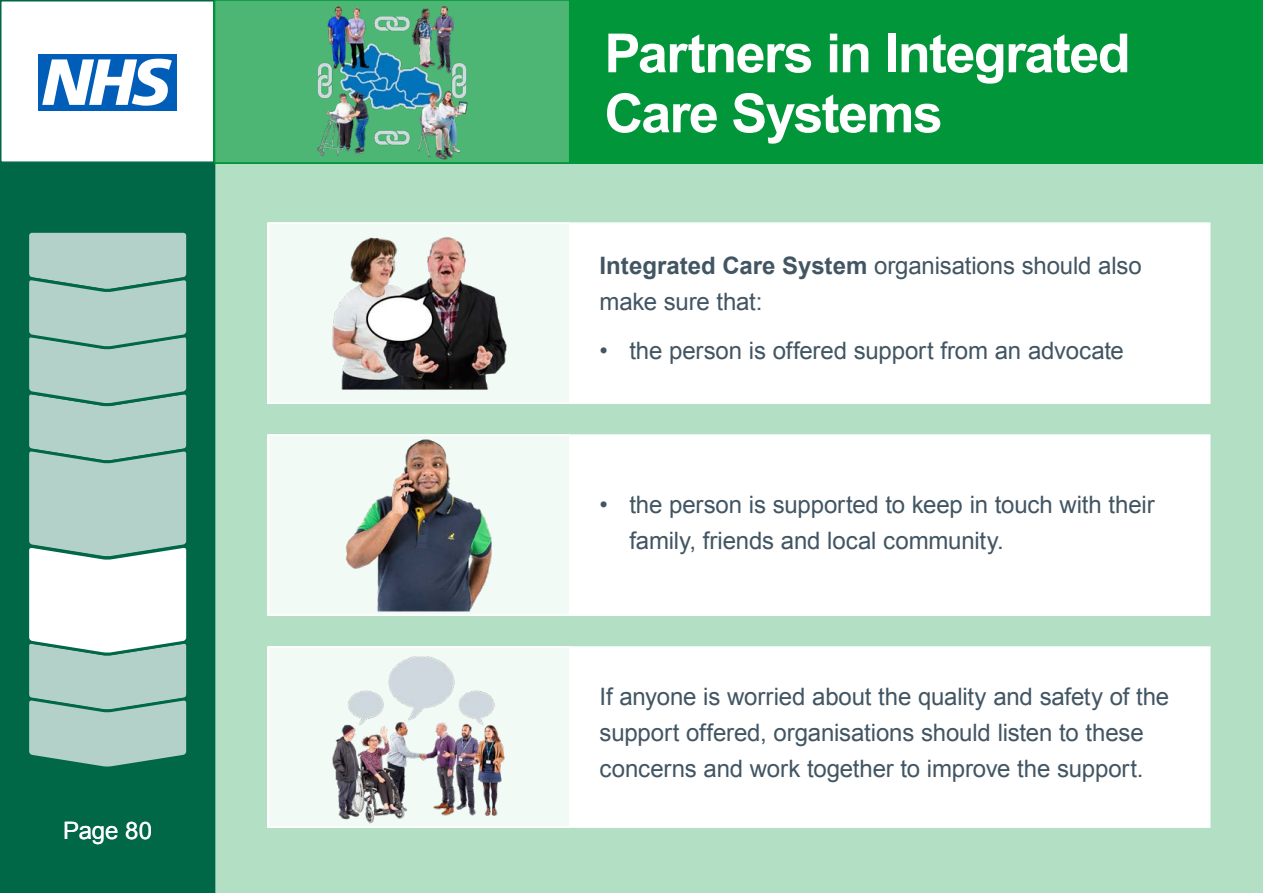
<style>
.page{position:relative;width:1263px;height:893px;background:#fff}
.page>*{position:absolute;margin:0;border:0;box-sizing:border-box;transform-origin:0 0}
.t1{font:700 54px/60px "Arial";letter-spacing:-.03em;color:#fff}
.t2{font:24px/36px "Arial";letter-spacing:-.005em;color:#425563}
.t3{font:24px "Arial";letter-spacing:-.005em;color:#fff}
.s1{font-weight:700}
</style>
<div class="page">
<div style="left:214px;top:164px;width:1049px;height:729px;background:#b3dfc4"></div>
<div style="left:214px;top:0;width:1049px;height:164px;background:#009639"></div>
<div style="left:38px;top:54px;width:139px;height:56px;background:#005eb8"></div>
<svg style="left:42px;top:59px;width:130px;height:47px"></svg>
<div style="left:0;top:163px;width:215px;height:730px;background:#006747"></div>
<div style="left:0;top:0;width:215px;height:163px;border:2px solid #006747"></div>
<svg style="left:29px;top:232px;width:158px;height:535px;background:#b5d2c9"></svg>
<div style="left:267px;top:222px;width:943px;height:182px;background:#fff;border:2px solid #fff"></div>
<div style="left:268px;top:435px;width:942px;height:180px;background:#fff"></div>
<div style="left:267px;top:434px;width:943px;height:182px;border:2px solid #fff"></div>
<div style="left:267px;top:646px;width:943px;height:182px;background:#fff;border:2px solid #fff"></div>
<div style="left:269px;top:223px;width:301px;height:180px;background:#f2faf5"></div>
<img style="left:332px;top:237px;width:175px;height:153px">
<div style="left:268px;top:222px;width:302px;height:182px;border:2px solid #fff"></div>
<div style="left:269px;top:647px;width:301px;height:180px;background:#f2faf5"></div>
<img style="left:332px;top:656px;width:173px;height:168px">
<div style="left:269px;top:435px;width:301px;height:180px;background:#f2faf5"></div>
<img style="left:345px;top:439px;width:147px;height:173px">
<div style="left:268px;top:434px;width:302px;height:182px;border:2px solid #fff"></div>
<div style="left:215px;top:0;width:355px;height:163px;background:#4db674"></div>
<img style="left:317px;top:6px;width:151px;height:154px">
<div style="left:214px;top:0;width:356px;height:164px;border:2px solid #009639"></div>
<p class="t3" style="left:63px;top:814px;width:90px">Page 80</p>
<h1 class="t1" style="left:604px;top:25px;width:528px">Partners in Integrated<br>Care Systems</h1>
<p class="t2" style="left:600px;top:248px;width:544px"><span class="s1">Integrated Care System</span> organisations should also make sure that:</p>
<p class="t2" style="left:600px;top:333px;width:526px">• the person is offered support from an advocate</p>
<p class="t2" style="left:629px;top:487px;width:527px;text-indent:-30px">• the person is supported to keep in touch with their family, friends and local community.</p>
<p class="t2" style="left:600px;top:679px;width:571px">If anyone is worried about the quality and safety of the support offered, organisations should listen to these concerns and work together to improve the support.</p>
</div>
